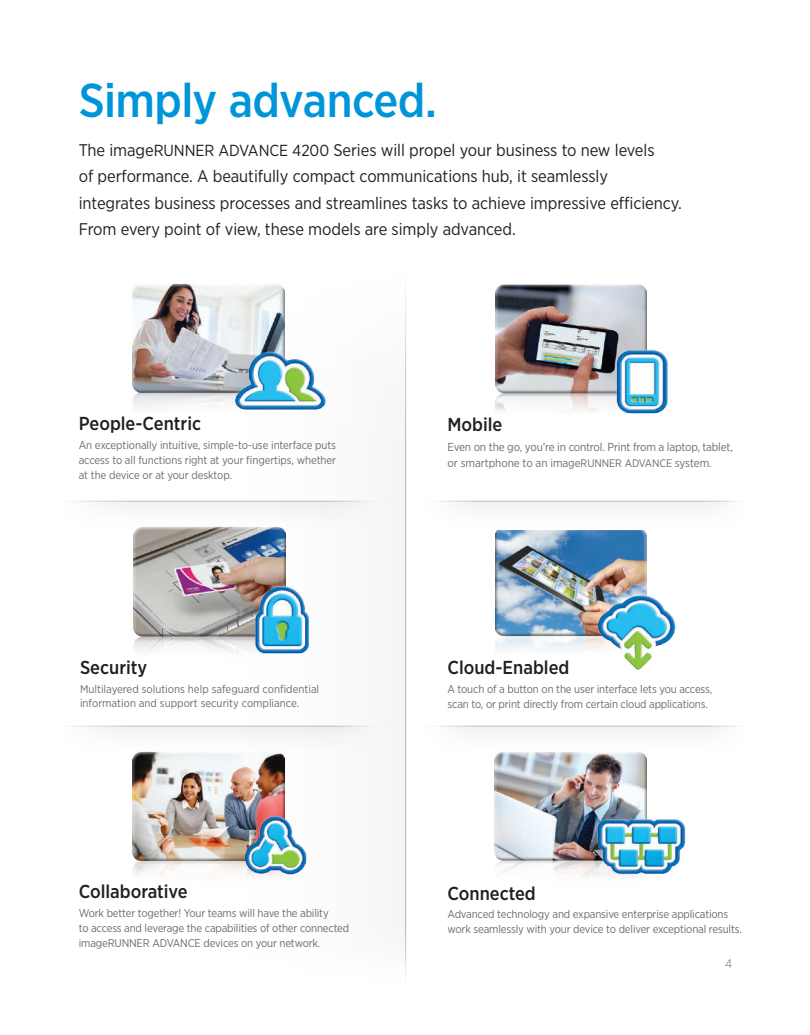
<style>
.page{position:relative;width:810px;height:1035px;background:#fff}
.page>*{position:absolute;margin:0;border:0;box-sizing:border-box;transform-origin:0 0}
.t1{font:500 47.5px "Gotham Narrow";letter-spacing:-.015em;color:#0095d9}
.t2{font:500 18.75px "Gotham Narrow";color:#231f20}
.t3{font:16.88px/26.2px "Gotham Narrow";letter-spacing:-.005em;color:#231f20}
.t4{font:300 12.5px "Gotham Narrow";color:#6c6d70}
.t5{font:11.5px/16.2px "Gotham Narrow";letter-spacing:-.015em;color:#6c6d70}
.t6{font:11.25px/15px "Gotham Narrow";letter-spacing:-.015em;color:#6c6d70}
.s1{font-size:16px}
.s2{font-size:11px}
</style>
<div class="page">
<img style="left:71px;top:289px;width:668px;height:688px">
<img style="left:132px;top:283px;width:152px;height:129px">
<img style="left:495px;top:284px;width:152px;height:212px">
<img style="left:495px;top:530px;width:152px;height:137px">
<img style="left:133px;top:751px;width:151px;height:151px">
<img style="left:494px;top:751px;width:152px;height:219px">
<img style="left:134px;top:527px;width:152px;height:147px">
<img style="left:229px;top:342px;width:102px;height:92px">
<img style="left:588px;top:804px;width:107px;height:95px">
<img style="left:589px;top:585px;width:97px;height:95px">
<img style="left:235px;top:809px;width:82px;height:82px">
<img style="left:591px;top:344px;width:100px;height:89px">
<img style="left:235px;top:578px;width:94px;height:94px">
<h1 class="t1" style="left:79px;top:70px;width:360px">Simply advanced.</h1>
<p class="t3" style="left:79px;top:137px;width:605px">The image<span class="s1">RUNNER ADVANCE 4200</span> Series will propel your business to new levels<br>of performance. A beautifully compact communications hub, it seamlessly integrates business processes and streamlines tasks to achieve impressive efficiency.<br>From every point of view, these models are simply advanced.</p>
<h2 class="t2" style="left:79px;top:412px;width:124px">People-Centric</h2>
<p class="t6" style="left:79px;top:437px;width:259px;text-align:justify">An exceptionally intuitive, simple-to-use interface puts access to all functions right at your fingertips, whether at the device or at your desktop.</p>
<h2 class="t2" style="left:80px;top:655px;width:69px">Security</h2>
<p class="t6" style="left:80px;top:681px;width:241px">Multilayered solutions help safeguard confidential information and support security compliance.</p>
<h2 class="t2" style="left:79px;top:880px;width:110px">Collaborative</h2>
<p class="t6" style="left:79px;top:905px;width:272px">Work better together! Your teams will have the ability<br>to access and leverage the capabilities of other connected imageRUNNER ADVANCE devices on your network.</p>
<h2 class="t2" style="left:448px;top:413px;width:56px">Mobile</h2>
<p class="t5" style="left:448px;top:439px;width:287px">Even on the go, you’re in control. Print from a laptop, tablet, or smartphone to an image<span class="s2">RUNNER ADVANCE</span> system.</p>
<h2 class="t2" style="left:448px;top:656px;width:123px">Cloud-Enabled</h2>
<p class="t6" style="left:448px;top:681px;width:266px">A touch of a button on the user interface lets you access, scan to, or print directly from certain cloud applications.</p>
<h2 class="t2" style="left:448px;top:881px;width:90px">Connected</h2>
<p class="t6" style="left:448px;top:907px;width:296px">Advanced technology and expansive enterprise applications work seamlessly with your device to deliver exceptional results.</p>
<p class="t4" style="left:725px;top:955px;width:9px">4</p>
</div>
